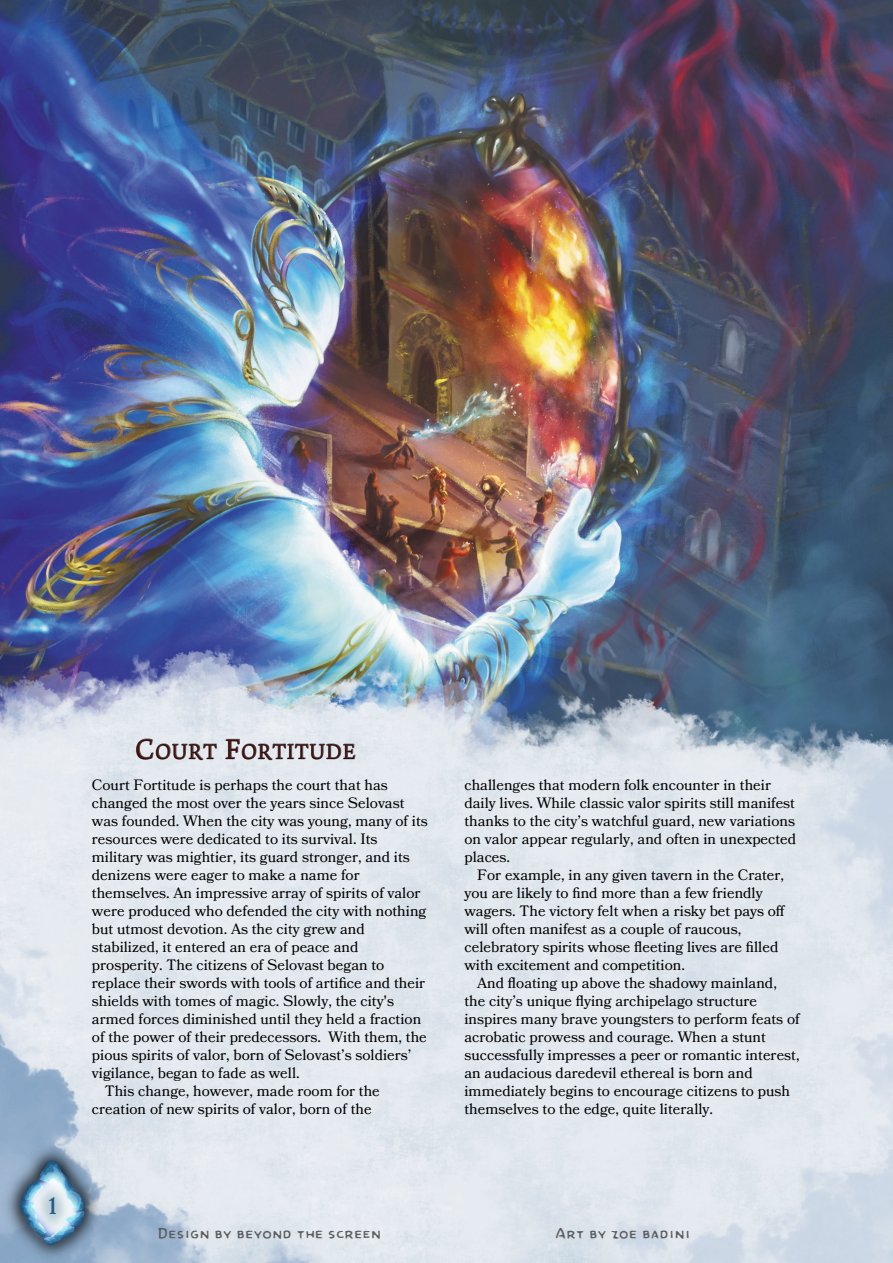
<style>
.page{position:relative;width:893px;height:1263px;background:#fff}
.page>*{position:absolute;margin:0;border:0;box-sizing:border-box;transform-origin:0 0}
.t1{font:600 27px "Crimson Text";color:#1e5c87;scale:.92 1}
.t2{font:22.65px "Dolly Pro Regular Small Caps";letter-spacing:.05em;color:#4e1009}
.t3{font:18px "Dai Vernon Misdirect";color:#5c5d5d}
.t4{font:15px/18px "Bookmania";color:#000}
.s1{font-size:30px}
</style>
<div class="page">
<img style="left:2px;top:1143px;width:102px;height:120px">
<img style="left:0;top:0;width:893px;height:838px">
<h1 class="t1" style="left:48px;top:1195px;width:12px">1</h1>
<h2 class="t2" style="left:136px;top:742px;width:222px"><span class="s1">C</span>OURT <span class="s1">F</span>ORTITUDE</h2>
<p class="t4" style="left:92px;top:777px;width:297px">Court Fortitude is perhaps the court that has</p>
<p class="t4" style="left:92px;top:795px;width:314px">changed the most over the years since Selovast</p>
<p class="t4" style="left:92px;top:813px;width:337px">was founded. When the city was young, many of its</p>
<p class="t4" style="left:92px;top:831px;width:287px">resources were dedicated to its survival. Its</p>
<p class="t4" style="left:92px;top:849px;width:319px">military was mightier, its guard stronger, and its</p>
<p class="t4" style="left:92px;top:867px;width:269px">denizens were eager to make a name for</p>
<p class="t4" style="left:92px;top:885px;width:330px">themselves. An impressive array of spirits of valor</p>
<p class="t4" style="left:92px;top:903px;width:336px">were produced who defended the city with nothing</p>
<p class="t4" style="left:92px;top:921px;width:274px">but utmost devotion. As the city grew and</p>
<p class="t4" style="left:92px;top:939px;width:268px">stabilized, it entered an era of peace and</p>
<p class="t4" style="left:92px;top:957px;width:294px">prosperity. The citizens of Selovast began to</p>
<p class="t4" style="left:92px;top:975px;width:335px">replace their swords with tools of artifice and their</p>
<p class="t4" style="left:92px;top:993px;width:304px">shields with tomes of magic. Slowly, the city's</p>
<p class="t4" style="left:92px;top:1011px;width:331px">armed forces diminished until they held a fraction</p>
<p class="t4" style="left:92px;top:1029px;width:336px">of the power of their predecessors. With them, the</p>
<p class="t4" style="left:92px;top:1047px;width:321px">pious spirits of valor, born of Selovast’s soldiers’</p>
<p class="t4" style="left:92px;top:1065px;width:209px">vigilance, began to fade as well.</p>
<p class="t4" style="left:105px;top:1083px;width:277px">This change, however, made room for the</p>
<p class="t4" style="left:92px;top:1101px;width:281px">creation of new spirits of valor, born of the</p>
<p class="t4" style="left:464px;top:777px;width:333px">challenges that modern folk encounter in their daily lives. While classic valor spirits still manifest thanks to the city’s watchful guard, new variations on valor appear regularly, and often in unexpected places.</p>
<p class="t4" style="left:464px;top:867px;width:322px;text-indent:13px">For example, in any given tavern in the Crater, you are likely to find more than a few friendly wagers. The victory felt when a risky bet pays off will often manifest as a couple of raucous, celebratory spirits whose fleeting lives are filled with excitement and competition.</p>
<p class="t4" style="left:464px;top:975px;width:337px;text-indent:13px">And floating up above the shadowy mainland, the city’s unique flying archipelago structure inspires many brave youngsters to perform feats of acrobatic prowess and courage. When a stunt successfully impresses a peer or romantic interest, an audacious daredevil ethereal is born and immediately begins to encourage citizens to push themselves to the edge, quite literally.</p>
<p class="t3" style="left:157px;top:1221px;width:225px">Design by beyond the screen</p>
<p class="t3" style="left:555px;top:1221px;width:136px">Art by zoe badini</p>
</div>
